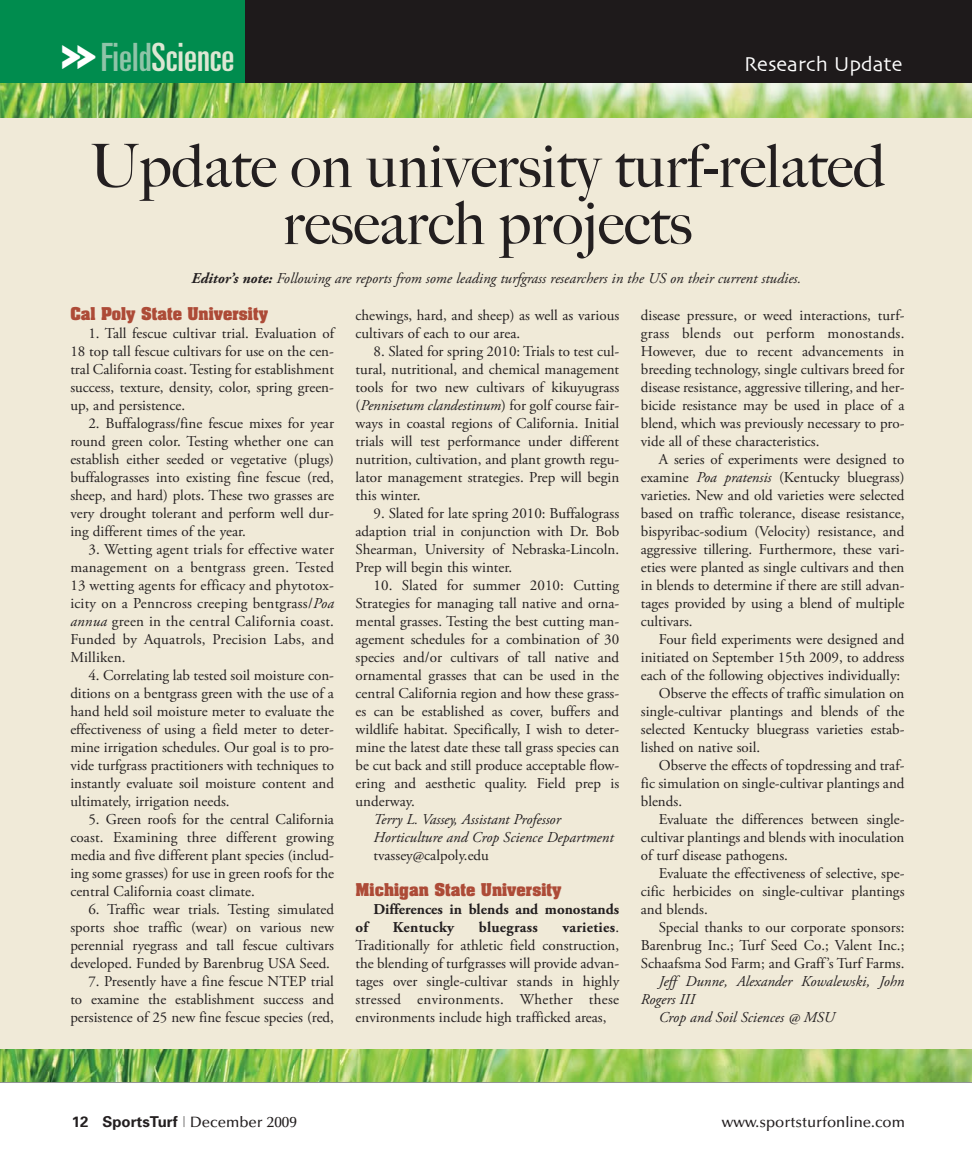
<style>
.page{position:relative;width:972px;height:1175px;background:#fff}
.page>*{position:absolute;margin:0;border:0;box-sizing:border-box;transform-origin:0 0}
.t1{font:500 60px/57px "Big Caslon";color:#231f20;text-align:center}
.t2{font:ultra-condensed 39px "Univers";color:#dce7d3}
.t3{font:21px "Skia";color:#fff}
.t4{font:15px/18px "Adobe Garamond Pro";color:#231f20;text-align:justify}
.t5{font:italic 15px "Adobe Garamond Pro";color:#231f20}
.t6{font:15px "Billboard Regular SWFTE";color:#ad4b37}
.t7{font:700 15px "Adobe Garamond Pro";color:#231f20}
.t8{font:15px "Adobe Garamond Pro";letter-spacing:.02em;color:#231f20}
.t9{font:700 15px "Univers";color:#231f20}
.t10{font:500 15px "Optima";color:#231f20}
.t11{font:700 15px "Adobe Garamond Pro";letter-spacing:.02em;color:#231f20}
.s1{font-family:"Knockout HTF94 Ultmt Sumo";font-stretch:normal;font-size:41.7px;color:#fff}
.s2{color:#8fc4a8}
.s3{font-weight:700}
.s4{font-style:italic}
.s5{font-weight:100;font-stretch:ultra-condensed}
.s6{font-family:"Optima";font-weight:500}
</style>
<div class="page">
<div style="left:0;top:117px;width:972px;height:949px;background:#f0ead8"></div>
<div style="left:0;top:0;width:246px;height:84px;background:#008c4e"></div>
<div style="left:245px;top:0;width:727px;height:84px;background:#1e1a1b"></div>
<img style="left:0;top:84px;width:972px;height:33px">
<img style="left:0;top:1049px;width:972px;height:33px">
<hr style="left:0;top:1082px;width:972px;height:1px;background:#939598">
<p class="t2" style="left:60px;top:43px;width:176px"><span class="s1">&gt;&gt;</span><span class="s2">Field</span>Science</p>
<p class="t3" style="left:744px;top:55px;width:160px">Research Update</p>
<p class="t1" style="left:89px;top:138px;width:798px">Update on university turf-related research projects</p>
<p class="t5" style="left:192px;top:272px;width:611px"><span class="s3">Editor’s note:</span> Following are reports from some leading turfgrass researchers in the US on their current studies.</p>
<p class="t6" style="left:70px;top:302px;width:199px">Cal Poly State University</p>
<p class="t4" style="left:70px;top:325px;width:265px;text-indent:18px">1. Tall fescue cultivar trial. Evaluation of 18 top tall fescue cultivars for use on the cen&shy;tral California coast. Testing for establishment success, texture, density, color, spring green&shy;up, and persistence.</p>
<p class="t4" style="left:70px;top:415px;width:265px;text-indent:18px">2. Buffalograss/fine fescue mixes for year round green color. Testing whether one can establish either seeded or vegetative (plugs) buffalograsses into existing fine fescue (red, sheep, and hard) plots. These two grasses are very drought tolerant and perform well dur&shy;ing different times of the year.</p>
<p class="t4" style="left:70px;top:541px;width:265px;text-indent:18px">3. Wetting agent trials for effective water management on a bentgrass green. Tested 13 wetting agents for efficacy and phytotox&shy;icity on a Penncross creeping bentgrass/<span class="s4">Poa annua</span> green in the central California coast.<br>Funded by Aquatrols, Precision Labs, and Milliken.</p>
<p class="t4" style="left:70px;top:667px;width:265px;text-indent:18px">4. Correlating lab tested soil moisture con&shy;ditions on a bentgrass green with the use of a hand held soil moisture meter to evaluate the effectiveness of using a field meter to deter&shy;mine irrigation schedules. Our goal is to pro&shy;vide turfgrass practitioners with techniques to instantly evaluate soil moisture content and ultimately, irrigation needs.</p>
<p class="t4" style="left:70px;top:811px;width:265px;text-indent:18px">5. Green roofs for the central California coast. Examining three different growing media and five different plant species (includ&shy;ing some grasses) for use in green roofs for the central California coast climate.</p>
<p class="t4" style="left:70px;top:901px;width:265px;text-indent:18px">6. Traffic wear trials. Testing simulated sports shoe traffic (wear) on various new perennial ryegrass and tall fescue cultivars developed. Funded by Barenbrug USA Seed.</p>
<p class="t4" style="left:70px;top:973px;width:265px;text-indent:18px">7. Presently have a fine fescue NTEP trial to examine the establishment success and persistence of 25 new fine fescue species (red,</p>
<p class="t4" style="left:356px;top:307px;width:265px">chewings, hard, and sheep) as well as various cultivars of each to our area.</p>
<p class="t4" style="left:356px;top:343px;width:265px;text-indent:18px">8. Slated for spring 2010: Trials to test cul&shy;tural, nutritional, and chemical management tools for two new cultivars of kikuyugrass (<span class="s4">Pennisetum clandestinum</span>) for golf course fair&shy;ways in coastal regions of California. Initial trials will test performance under different nutrition, cultivation, and plant growth regu&shy;lator management strategies. Prep will begin this winter.</p>
<p class="t4" style="left:356px;top:505px;width:265px;text-indent:18px">9. Slated for late spring 2010: Buffalograss adaption trial in conjunction with Dr. Bob Shearman, University of Nebraska-Lincoln.<br>Prep will begin this winter.</p>
<p class="t4" style="left:374px;top:577px;width:247px">10. Slated for summer 2010: Cutting</p>
<p class="t4" style="left:356px;top:595px;width:265px">Strategies for managing tall native and orna-</p>
<p class="t4" style="left:356px;top:613px;width:265px">mental grasses. Testing the best cutting man-</p>
<p class="t4" style="left:356px;top:631px;width:265px">agement schedules for a combination of 30</p>
<p class="t4" style="left:356px;top:649px;width:265px">species and/or cultivars of tall native and</p>
<p class="t4" style="left:356px;top:667px;width:265px">ornamental grasses that can be used in the</p>
<p class="t4" style="left:356px;top:685px;width:265px">central California region and how these grass-</p>
<p class="t4" style="left:356px;top:703px;width:265px">es can be established as cover, buffers and</p>
<p class="t4" style="left:356px;top:721px;width:265px">wildlife habitat. Specifically, I wish to deter-</p>
<p class="t4" style="left:356px;top:739px;width:265px">mine the latest date these tall grass species can</p>
<p class="t4" style="left:356px;top:757px;width:265px">be cut back and still produce acceptable flow-</p>
<p class="t4" style="left:356px;top:775px;width:265px">ering and aesthetic quality. Field prep is</p>
<p class="t4" style="left:356px;top:793px;width:61px">underway.</p>
<p class="t5" style="left:374px;top:813px;width:189px">Terry L. Vassey, Assistant Professor</p>
<p class="t5" style="left:374px;top:831px;width:242px">Horticulture and Crop Science Department</p>
<p class="t4" style="left:374px;top:847px;width:117px">tvassey@calpoly.edu</p>
<p class="t6" style="left:356px;top:878px;width:207px">Michigan State University</p>
<p class="t7" style="left:374px;top:899px;width:247px">Differences in blends and monostands</p>
<p class="t7" style="left:356px;top:917px;width:14px">of</p>
<p class="t11" style="left:393px;top:917px;width:63px">Kentucky</p>
<p class="t11" style="left:479px;top:917px;width:61px">bluegrass</p>
<p class="t4" style="left:356px;top:919px;width:265px;text-indent:207px"><span class="s3">varieties</span>.<br>Traditionally for athletic field construction, the blending of turfgrasses will provide advan&shy;tages over single-cultivar stands in highly stressed environments. Whether these environments include high trafficked areas,</p>
<p class="t4" style="left:641px;top:307px;width:265px">disease pressure, or weed interactions, turf-</p>
<p class="t8" style="left:641px;top:327px;width:265px">grass blends out perform monostands.</p>
<p class="t4" style="left:641px;top:343px;width:265px">However, due to recent advancements in</p>
<p class="t4" style="left:641px;top:361px;width:265px">breeding technology, single cultivars breed for</p>
<p class="t4" style="left:641px;top:379px;width:265px">disease resistance, aggressive tillering, and her-</p>
<p class="t4" style="left:641px;top:397px;width:265px">bicide resistance may be used in place of a</p>
<p class="t4" style="left:641px;top:415px;width:265px">blend, which was previously necessary to pro-</p>
<p class="t4" style="left:641px;top:433px;width:180px">vide all of these characteristics.</p>
<p class="t4" style="left:659px;top:451px;width:247px">A series of experiments were designed to</p>
<p class="t4" style="left:641px;top:469px;width:265px">examine <span class="s4">Poa pratensis</span> (Kentucky bluegrass)</p>
<p class="t4" style="left:641px;top:487px;width:265px">varieties. New and old varieties were selected</p>
<p class="t4" style="left:641px;top:505px;width:265px">based on traffic tolerance, disease resistance,</p>
<p class="t4" style="left:641px;top:523px;width:265px">bispyribac-sodium (Velocity) resistance, and</p>
<p class="t4" style="left:641px;top:541px;width:265px">aggressive tillering. Furthermore, these vari-</p>
<p class="t4" style="left:641px;top:559px;width:265px">eties were planted as single cultivars and then</p>
<p class="t4" style="left:641px;top:577px;width:265px">in blends to determine if there are still advan-</p>
<p class="t4" style="left:641px;top:595px;width:265px">tages provided by using a blend of multiple</p>
<p class="t4" style="left:641px;top:613px;width:53px">cultivars.</p>
<p class="t4" style="left:659px;top:631px;width:247px">Four field experiments were designed and</p>
<p class="t4" style="left:641px;top:649px;width:265px">initiated on September 15th 2009, to address</p>
<p class="t4" style="left:641px;top:667px;width:261px">each of the following objectives individually:</p>
<p class="t4" style="left:659px;top:685px;width:247px">Observe the effects of traffic simulation on</p>
<p class="t4" style="left:641px;top:703px;width:265px">single-cultivar plantings and blends of the</p>
<p class="t4" style="left:641px;top:721px;width:265px">selected Kentucky bluegrass varieties estab-</p>
<p class="t4" style="left:641px;top:739px;width:121px">lished on native soil.</p>
<p class="t4" style="left:659px;top:757px;width:247px">Observe the effects of topdressing and traf-</p>
<p class="t4" style="left:641px;top:775px;width:265px">fic simulation on single-cultivar plantings and</p>
<p class="t4" style="left:641px;top:793px;width:43px">blends.</p>
<p class="t4" style="left:659px;top:811px;width:247px">Evaluate the differences between single-</p>
<p class="t4" style="left:641px;top:829px;width:265px">cultivar plantings and blends with inoculation</p>
<p class="t4" style="left:641px;top:847px;width:149px">of turf disease pathogens.</p>
<p class="t4" style="left:659px;top:865px;width:247px">Evaluate the effectiveness of selective, spe-</p>
<p class="t4" style="left:641px;top:883px;width:265px">cific herbicides on single-cultivar plantings</p>
<p class="t4" style="left:641px;top:901px;width:68px">and blends.</p>
<p class="t4" style="left:659px;top:919px;width:247px">Special thanks to our corporate sponsors:</p>
<p class="t4" style="left:641px;top:937px;width:265px">Barenbrug Inc.; Turf Seed Co.; Valent Inc.;</p>
<p class="t4" style="left:641px;top:955px;width:265px">Schaafsma Sod Farm; and Graff’s Turf Farms.</p>
<p class="t5" style="left:659px;top:975px;width:247px">Jeff Dunne, Alexander Kowalewski, John</p>
<p class="t5" style="left:641px;top:993px;width:56px">Rogers III</p>
<p class="t5" style="left:659px;top:1011px;width:178px">Crop and Soil Sciences @ MSU</p>
<p class="t9" style="left:72px;top:1115px;width:226px">12 SportsTurf <span class="s5">|</span> <span class="s6">December 2009</span></p>
<p class="t10" style="left:722px;top:1115px;width:185px">www.sportsturfonline.com</p>
</div>
